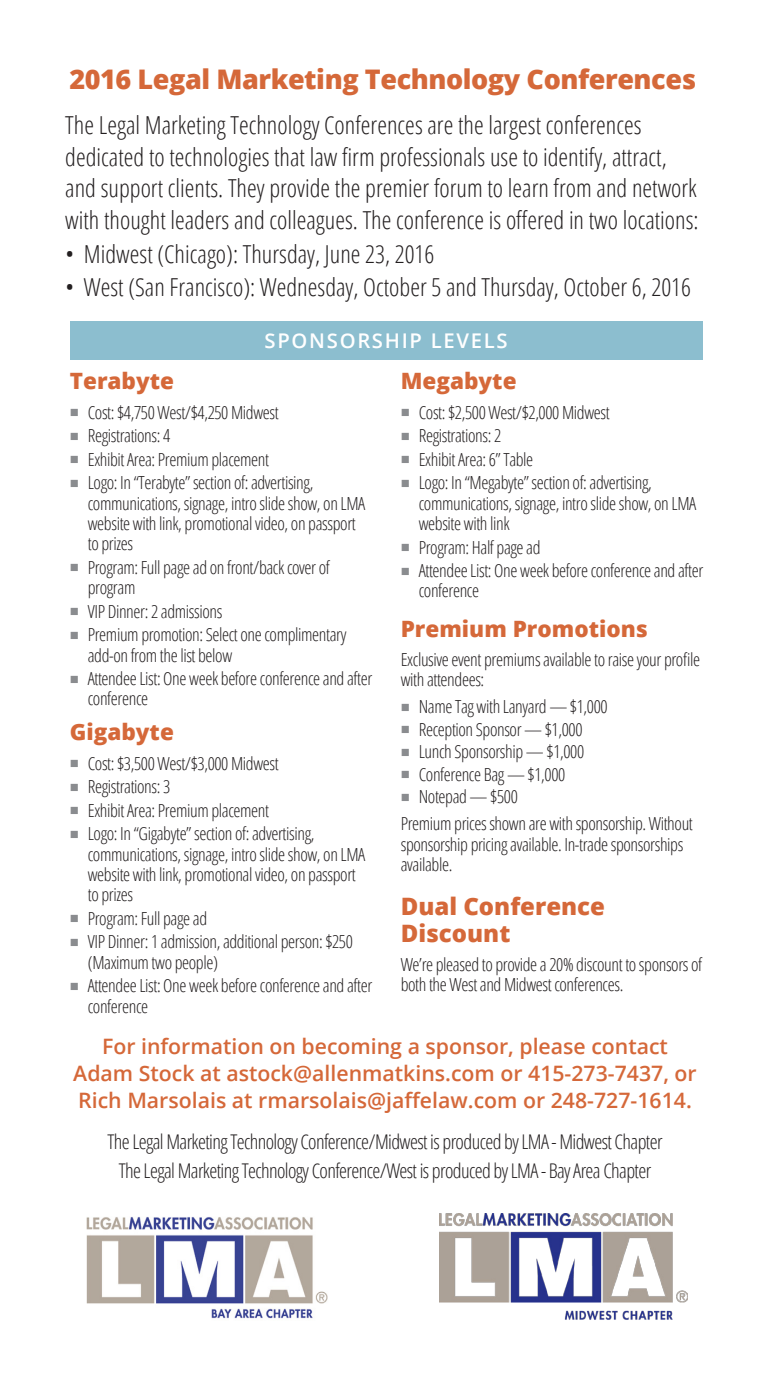
<style>
.page{position:relative;width:770px;height:1377px;background:#fff}
.page>*{position:absolute;margin:0;border:0;box-sizing:border-box;transform-origin:0 0}
.Back_Message{font:800 27px "Open Sans";letter-spacing:-.015em;color:#d56839}
.Back_Message-2{font:300 condensed 24.75px/31.5px "Open Sans";color:#231f20}
.Bullet_JY_List{font:800 24.07px/27px "Open Sans";color:#d56839}
.Sponsor_Level{font:800 22.5px "Open Sans";color:#d56839}
.URL_on_Back{font:600 21.15px/27px "Open Sans";color:#d56839;text-align:center}
.Doublewide{font:300 condensed 20.25px/29.2px "Open Sans";letter-spacing:-.03em;color:#231f20;text-align:center}
.Sponsor_Levels_-_HEA{font:600 20.25px "Open Sans";letter-spacing:.085em;color:#fff}
.Bullet_JY_List-2{font:300 condensed 18px/20.2px "Open Sans";letter-spacing:-.02em;color:#231f20}
</style>
<div class="page">
<div style="left:70px;top:321px;width:632px;height:39px;background:#8cbecf"></div>
<img style="left:86px;top:1217px;width:242px;height:102px">
<img style="left:439px;top:1213px;width:249px;height:107px">
<p class="Back_Message" style="left:69px;top:59px;width:628px">2016 Legal Marketing Technology Conferences</p>
<p class="Back_Message-2" style="left:65px;top:109px;width:634px">The Legal Marketing Technology Conferences are the largest conferences dedicated to technologies that law firm professionals use to identify, attract, and support clients. They provide the premier forum to learn from and network with thought leaders and colleagues. The conference is offered in two locations:</p>
<p class="Back_Message-2" style="left:65px;top:237px;width:370px">• Midwest (Chicago): Thursday, June 23, 2016</p>
<p class="Back_Message-2" style="left:65px;top:271px;width:627px">• West (San Francisco): Wednesday, October 5 and Thursday, October 6, 2016</p>
<p class="Sponsor_Levels_-_HEA" style="left:264px;top:327px;width:244px">SPONSORSHIP LEVELS</p>
<p class="Sponsor_Level" style="left:70px;top:364px;width:106px">Terabyte</p>
<p class="Bullet_JY_List-2" style="left:88px;top:401px;width:192px">Cost: $4,750 West/$4,250 Midwest</p>
<p class="Bullet_JY_List-2" style="left:88px;top:425px;width:84px">Registrations: 4</p>
<p class="Bullet_JY_List-2" style="left:88px;top:449px;width:183px">Exhibit Area: Premium placement</p>
<p class="Bullet_JY_List-2" style="left:88px;top:472px;width:279px">Logo: In “Terabyte” section of: advertising, communications, signage, intro slide show, on LMA website with link, promotional video, on passport to prizes</p>
<p class="Bullet_JY_List-2" style="left:88px;top:557px;width:243px">Program: Full page ad on front/back cover of program</p>
<p class="Bullet_JY_List-2" style="left:88px;top:600px;width:136px">VIP Dinner: 2 admissions</p>
<p class="Bullet_JY_List-2" style="left:88px;top:624px;width:260px">Premium promotion: Select one complimentary add-on from the list below</p>
<p class="Bullet_JY_List-2" style="left:88px;top:668px;width:286px">Attendee List: One week before conference and after conference</p>
<p class="Sponsor_Level" style="left:70px;top:715px;width:106px">Gigabyte</p>
<p class="Bullet_JY_List-2" style="left:88px;top:752px;width:192px">Cost: $3,500 West/$3,000 Midwest</p>
<p class="Bullet_JY_List-2" style="left:88px;top:776px;width:84px">Registrations: 3</p>
<p class="Bullet_JY_List-2" style="left:88px;top:800px;width:183px">Exhibit Area: Premium placement</p>
<p class="Bullet_JY_List-2" style="left:88px;top:823px;width:279px">Logo: In “Gigabyte” section of: advertising, communications, signage, intro slide show, on LMA website with link, promotional video, on passport to prizes</p>
<p class="Bullet_JY_List-2" style="left:88px;top:908px;width:121px">Program: Full page ad</p>
<p class="Bullet_JY_List-2" style="left:88px;top:931px;width:267px">VIP Dinner: 1 admission, additional person: $250 (Maximum two people)</p>
<p class="Bullet_JY_List-2" style="left:88px;top:975px;width:286px">Attendee List: One week before conference and after conference</p>
<p class="Sponsor_Level" style="left:400px;top:364px;width:117px">Megabyte</p>
<p class="Bullet_JY_List-2" style="left:418px;top:401px;width:192px">Cost: $2,500 West/$2,000 Midwest</p>
<p class="Bullet_JY_List-2" style="left:418px;top:425px;width:84px">Registrations: 2</p>
<p class="Bullet_JY_List-2" style="left:418px;top:449px;width:116px">Exhibit Area: 6” Table</p>
<p class="Bullet_JY_List-2" style="left:418px;top:472px;width:279px">Logo: In “Megabyte” section of: advertising, communications, signage, intro slide show, on LMA website with link</p>
<p class="Bullet_JY_List-2" style="left:418px;top:536px;width:123px">Program: Half page ad</p>
<p class="Bullet_JY_List-2" style="left:418px;top:560px;width:286px">Attendee List: One week before conference and after conference</p>
<p class="Sponsor_Level" style="left:400px;top:612px;width:248px">Premium Promotions</p>
<p class="Bullet_JY_List-2" style="left:400px;top:649px;width:301px">Exclusive event premiums available to raise your profile with attendees:</p>
<p class="Bullet_JY_List-2" style="left:418px;top:696px;width:190px">Name Tag with Lanyard — $1,000</p>
<p class="Bullet_JY_List-2" style="left:418px;top:719px;width:165px">Reception Sponsor — $1,000</p>
<p class="Bullet_JY_List-2" style="left:418px;top:741px;width:167px">Lunch Sponsorship — $1,000</p>
<p class="Bullet_JY_List-2" style="left:418px;top:764px;width:148px">Conference Bag — $1,000</p>
<p class="Bullet_JY_List-2" style="left:418px;top:786px;width:101px">Notepad — $500</p>
<p class="Bullet_JY_List-2" style="left:400px;top:813px;width:293px">Premium prices shown are with sponsorship. Without sponsorship pricing available. In-trade sponsorships available.</p>
<p class="Bullet_JY_List" style="left:400px;top:891px;width:206px">Dual Conference<br>Discount</p>
<p class="Bullet_JY_List-2" style="left:400px;top:954px;width:303px">We’re pleased to provide a 20% discount to sponsors of both the West and Midwest conferences.</p>
<p class="URL_on_Back" style="left:73px;top:1032px;width:625px">For information on becoming a sponsor, please contact<br>Adam Stock at astock@allenmatkins.com or 415-273-7437, or<br>Rich Marsolais at rmarsolais@jaffelaw.com or 248-727-1614.</p>
<p class="Doublewide" style="left:107px;top:1127px;width:556px">The Legal Marketing Technology Conference/Midwest is produced by LMA - Midwest Chapter<br>The Legal Marketing Technology Conference/West is produced by LMA - Bay Area Chapter</p>
</div>
